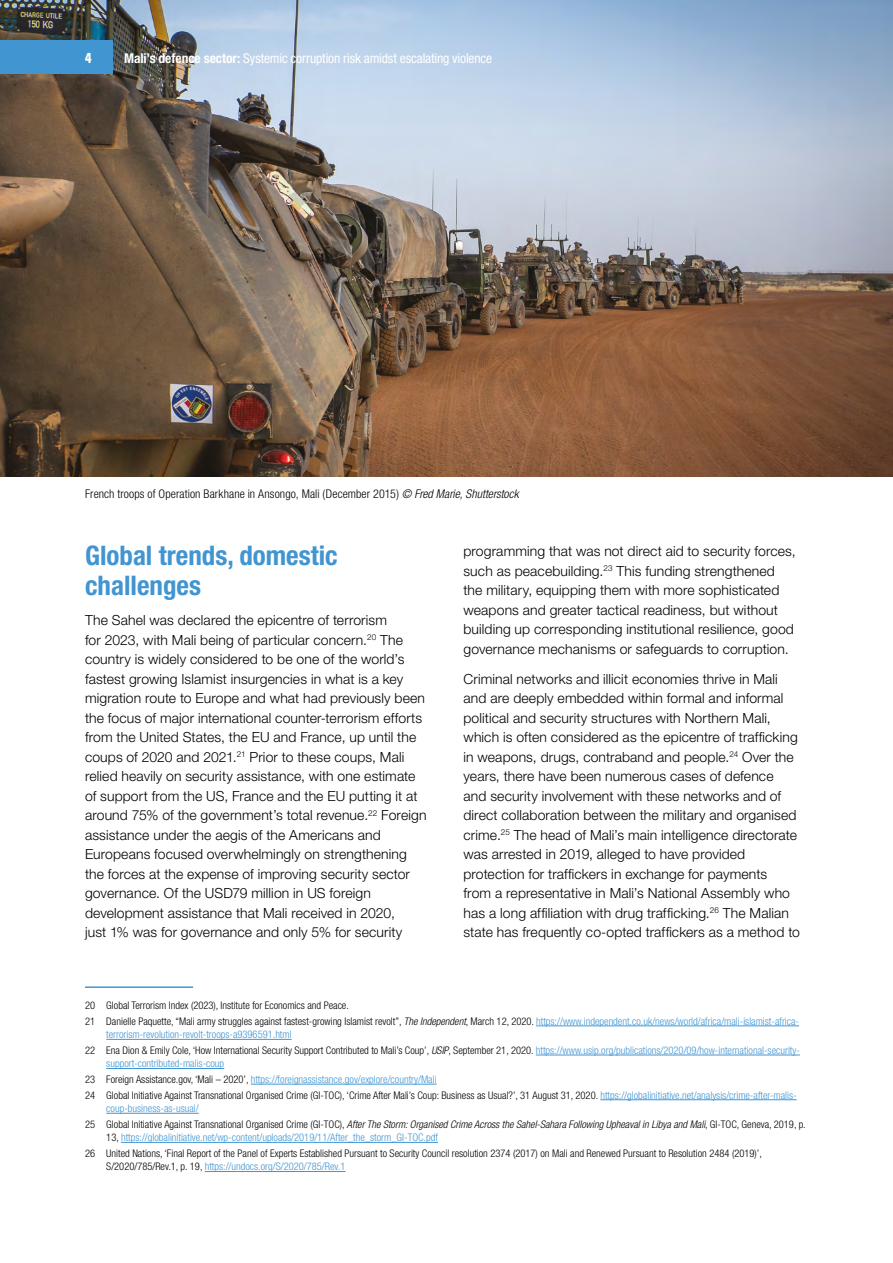
<style>
.page{position:relative;width:893px;height:1263px;background:#fff}
.page>*{position:absolute;margin:0;border:0;box-sizing:border-box;transform-origin:0 0}
.Body_Copy{font:700 condensed 27px/29.7px "Helvetica Neue LT Pro";color:#4195d1}
.t1{font:700 condensed 15px "Folio BT";color:#fff}
.Body_Copy-2{font:300 13.95px/19.5px "Helvetica Neue LT Pro";letter-spacing:.01em;color:#000}
.t2{font:condensed 13.5px "Helvetica Neue LT Pro";letter-spacing:-.01em;color:#fff}
.Captions_new{font:300 condensed 12px "Helvetica Neue LT Pro";letter-spacing:.01em;color:#000}
.t3{font:300 condensed 10.5px/13.5px "Helvetica Neue LT Pro";color:#000}
.t4{font:300 condensed 10.5px/13.5px "Helvetica Neue LT Pro";color:#4195d1}
.s1{font-weight:700}
.s2{font-style:italic}
.s3{color:#000}
.s4{font-style:italic;color:#000}
.s5{color:#4195d1}
</style>
<div class="page">
<hr style="left:85px;top:986px;width:108px;height:2px;background:#4195d1">
<hr style="left:536px;top:1025px;width:263px;height:1px;background:#4195d1">
<hr style="left:106px;top:1039px;width:186px;height:1px;background:#4195d1">
<hr style="left:536px;top:1055px;width:264px;height:1px;background:#4195d1">
<hr style="left:106px;top:1068px;width:118px;height:1px;background:#4195d1">
<hr style="left:251px;top:1084px;width:186px;height:1px;background:#4195d1">
<hr style="left:600px;top:1099px;width:197px;height:1px;background:#4195d1">
<hr style="left:106px;top:1113px;width:93px;height:1px;background:#4195d1">
<hr style="left:121px;top:1142px;width:317px;height:1px;background:#4195d1">
<hr style="left:205px;top:1171px;width:140px;height:1px;background:#4195d1">
<img style="left:0;top:0;width:893px;height:477px">
<div style="left:0;top:41px;width:113px;height:33px;background:#4195d1"></div>
<p class="t1" style="left:85px;top:49px;width:8px">4</p>
<p class="t2" style="left:124px;top:50px;width:369px"><span class="s1">Mali’s defence sector:</span> Systemic corruption risk amidst escalating violence</p>
<p class="Captions_new" style="left:85px;top:487px;width:435px">French troops of Operation Barkhane in Ansongo, Mali (December 2015) <span class="s2">© Fred Marie, Shutterstock</span></p>
<p class="Body_Copy" style="left:85px;top:541px;width:254px">Global trends, domestic challenges</p>
<p class="Body_Copy-2" style="left:85px;top:610px;width:343px">The Sahel was declared the epicentre of terrorism<br>for 2023, with Mali being of particular concern.<sup>20</sup> The country is widely considered to be one of the world’s fastest growing Islamist insurgencies in what is a key migration route to Europe and what had previously been the focus of major international counter-terrorism efforts from the United States, the EU and France, up until the coups of 2020 and 2021.<sup>21</sup> Prior to these coups, Mali relied heavily on security assistance, with one estimate of support from the US, France and the EU putting it at around 75% of the government’s total revenue.<sup>22</sup> Foreign assistance under the aegis of the Americans and Europeans focused overwhelmingly on strengthening the forces at the expense of improving security sector governance. Of the USD79 million in US foreign development assistance that Mali received in 2020,<br>just 1% was for governance and only 5% for security</p>
<p class="Body_Copy-2" style="left:463px;top:541px;width:334px">programming that was not direct aid to security forces, such as peacebuilding.<sup>23</sup> This funding strengthened the military, equipping them with more sophisticated weapons and greater tactical readiness, but without building up corresponding institutional resilience, good governance mechanisms or safeguards to corruption.</p>
<p class="Body_Copy-2" style="left:463px;top:669px;width:338px">Criminal networks and illicit economies thrive in Mali and are deeply embedded within formal and informal political and security structures with Northern Mali, which is often considered as the epicentre of trafficking in weapons, drugs, contraband and people.<sup>24</sup> Over the years, there have been numerous cases of defence and security involvement with these networks and of direct collaboration between the military and organised crime.<sup>25</sup> The head of Mali’s main intelligence directorate was arrested in 2019, alleged to have provided protection for traffickers in exchange for payments<br>from a representative in Mali’s National Assembly who has a long affiliation with drug trafficking.<sup>26</sup> The Malian state has frequently co-opted traffickers as a method to</p>
<p class="t3" style="left:85px;top:999px;width:265px">20 Global Terrorism Index (2023), Institute for Economics and Peace.</p>
<p class="t4" style="left:106px;top:1014px;width:694px;text-indent:-21px"><span class="s3">21 Danielle Paquette, “Mali army struggles against fastest-growing Islamist revolt”,</span> <span class="s4">The Independent</span><span class="s3">, March 12, 2020.</span> https://www.independent.co.uk/news/world/africa/mali-islamist-africa&shy;terrorism-revolution-revolt-troops-a9396591.html</p>
<p class="t4" style="left:106px;top:1043px;width:695px;text-indent:-21px"><span class="s3">22 Ena Dion &amp; Emily Cole, ‘How International Security Support Contributed to Mali’s Coup’,</span> <span class="s4">USIP</span><span class="s3">, September 21, 2020.</span> https://www.usip.org/publications/2020/09/how-international-security&shy;support-contributed-malis-coup</p>
<p class="t4" style="left:85px;top:1072px;width:353px"><span class="s3">23 Foreign Assistance.gov, ‘Mali – 2020’,</span> https://foreignassistance.gov/explore/country/Mali</p>
<p class="t3" style="left:106px;top:1088px;width:692px;text-indent:-21px">24 Global Initiative Against Transnational Organised Crime (GI-TOC), ‘Crime After Mali’s Coup: Business as Usual?’, 31 August 31, 2020. <span class="s5">https://globalinitiative.net/analysis/crime-after-malis&shy;coup-business-as-usual/</span></p>
<p class="t3" style="left:106px;top:1117px;width:701px;text-indent:-21px">25 Global Initiative Against Transnational Organised Crime (GI-TOC), <span class="s2">After The Storm: Organised Crime Across the Sahel-Sahara Following Upheaval in Libya and Mali</span>, GI-TOC, Geneva, 2019, p.<br>13, <span class="s5">https://globalinitiative.net/wp-content/uploads/2019/11/After_the_storm_GI-TOC.pdf</span></p>
<p class="t3" style="left:106px;top:1146px;width:657px;text-indent:-21px">26 United Nations, ‘Final Report of the Panel of Experts Established Pursuant to Security Council resolution 2374 (2017) on Mali and Renewed Pursuant to Resolution 2484 (2019)’,<br>S/2020/785/Rev.1, p. 19, <span class="s5">https://undocs.org/S/2020/785/Rev.1</span></p>
</div>
